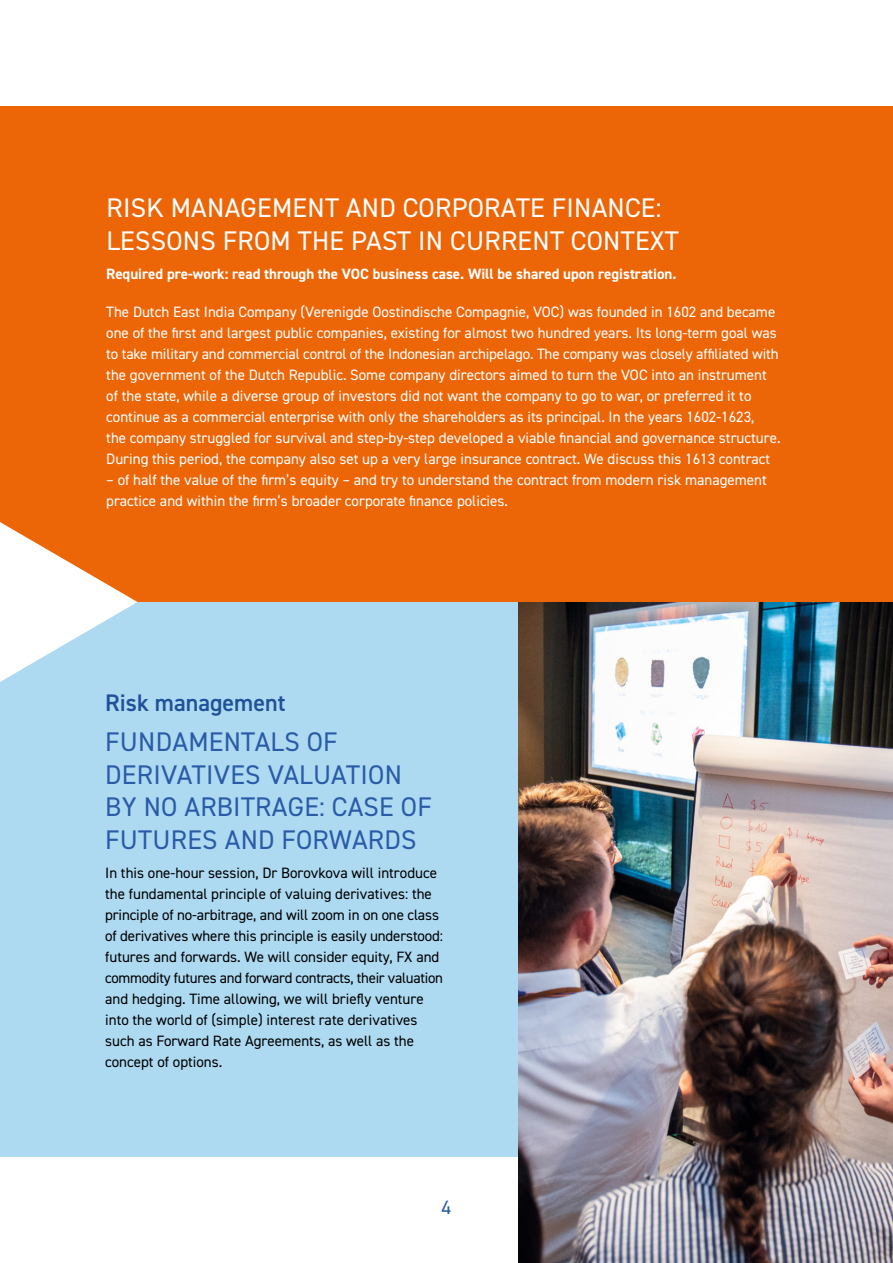
<style>
.page{position:relative;width:893px;height:1263px;background:#fff}
.page>*{position:absolute;margin:0;border:0;box-sizing:border-box;transform-origin:0 0}
.t1{font:27px/32.4px "DIN2014";letter-spacing:.01em;color:#295ba7}
.t2{font:27px/32.4px "DIN2014";letter-spacing:.01em;color:#fff}
.t3{font:600 24px "DIN2014";color:#205098}
.t4{font:19.5px "DIN2014";color:#295ba7}
.t5{font:15px/21px "DIN2014";color:#fff}
.t6{font:15px/21px "DIN2014";color:#000}
.t7{font:700 15px "DIN2014";color:#fff}
</style>
<div class="page">
<div style="left:0;top:602px;width:893px;height:555px;background:#add9f1"></div>
<div style="left:0;top:106px;width:893px;height:496px;background:#ec6608"></div>
<img style="left:519px;top:602px;width:374px;height:661px">
<svg style="left:0;top:522px;width:138px;height:160px"></svg>
<h1 class="t2" style="left:106px;top:191px;width:574px">RISK MANAGEMENT AND CORPORATE FINANCE:<br>LESSONS FROM THE PAST IN CURRENT CONTEXT</h1>
<p class="t7" style="left:106px;top:264px;width:572px">Required pre-work: read through the VOC business case. Will be shared upon registration.</p>
<p class="t5" style="left:106px;top:301px;width:676px">The Dutch East India Company (Verenigde Oostindische Compagnie, VOC) was founded in 1602 and became one of the first and largest public companies, existing for almost two hundred years. Its long-term goal was to take military and commercial control of the Indonesian archipelago. The company was closely affiliated with the government of the Dutch Republic. Some company directors aimed to turn the VOC into an instrument of the state, while a diverse group of investors did not want the company to go to war, or preferred it to continue as a commercial enterprise with only the shareholders as its principal. In the years 1602-1623,<br>the company struggled for survival and step-by-step developed a viable financial and governance structure.<br>During this period, the company also set up a very large insurance contract. We discuss this 1613 contract</p>
<p class="t5" style="left:106px;top:469px;width:662px">– of half the value of the firm’s equity – and try to understand the contract from modern risk management practice and within the firm’s broader corporate finance policies.</p>
<h2 class="t3" style="left:105px;top:686px;width:182px">Risk management</h2>
<h1 class="t1" style="left:105px;top:725px;width:328px">FUNDAMENTALS OF<br>DERIVATIVES VALUATION<br>BY NO ARBITRAGE: CASE OF<br>FUTURES AND FORWARDS</h1>
<p class="t6" style="left:105px;top:862px;width:339px">In this one-hour session, Dr Borovkova will introduce the fundamental principle of valuing derivatives: the principle of no-arbitrage, and will zoom in on one class of derivatives where this principle is easily understood: futures and forwards. We will consider equity, FX and commodity futures and forward contracts, their valuation and hedging. Time allowing, we will briefly venture into the world of (simple) interest rate derivatives such as Forward Rate Agreements, as well as the concept of options.</p>
<h3 class="t4" style="left:442px;top:1195px;width:11px">4</h3>
</div>
